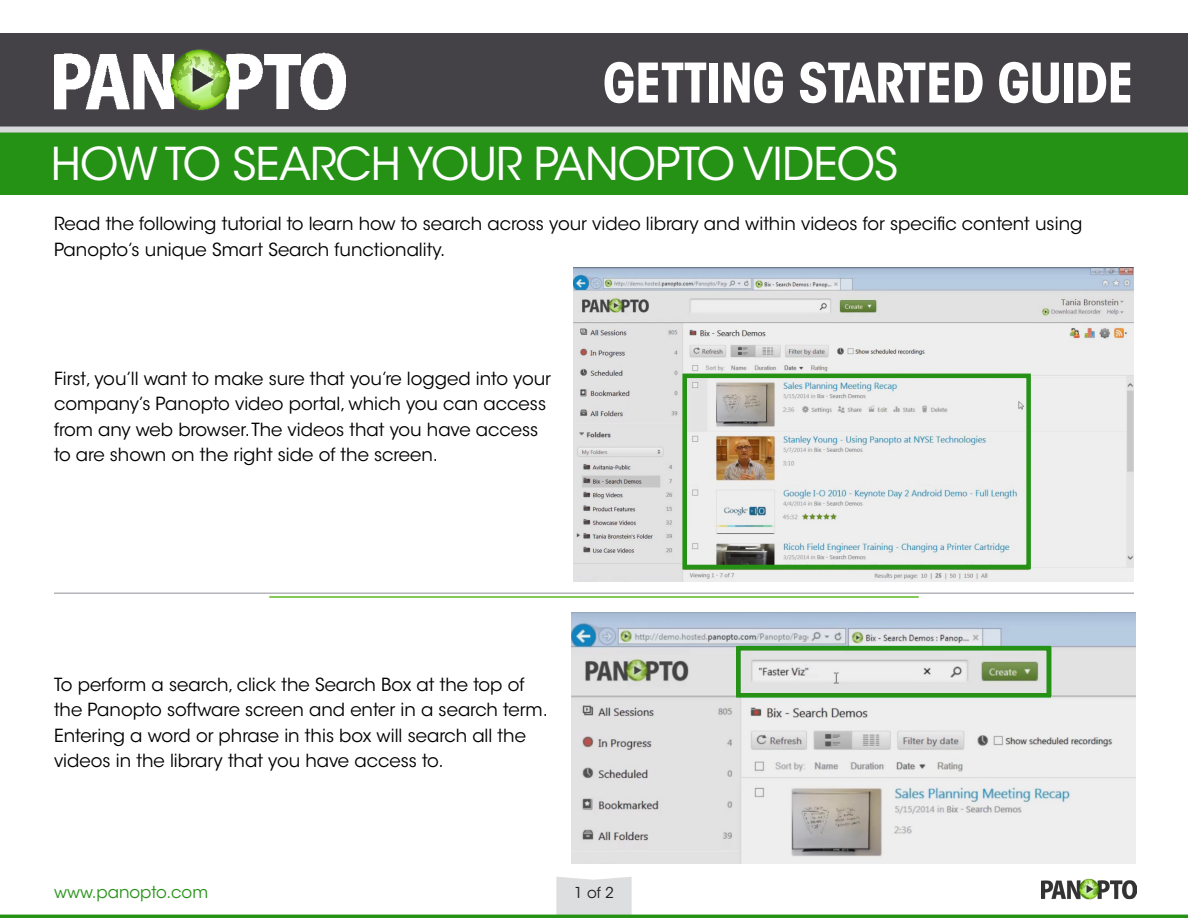
<style>
.page{position:relative;width:1188px;height:918px;background:#fff}
.page>*{position:absolute;margin:0;border:0;box-sizing:border-box;transform-origin:0 0}
.t1{font:700 condensed 54px "ITC Avant Garde Std";letter-spacing:-.02em;color:#fff}
.t2{font:45px "ITC Avant Garde Std";letter-spacing:-.02em;color:#fff}
.Heading_1{font:18px/25.5px "ITC Avant Garde Std";color:#000}
.t3{font:16.5px "ITC Avant Garde Std";color:#259216}
.t4{font:15px "ITC Avant Garde Std";color:#231f20}
</style>
<div class="page">
<svg style="left:556px;top:877px;width:76px;height:38px;background:#dcdede"></svg>
<hr style="left:0;top:915px;width:1188px;height:3px;background:#259216">
<img style="left:1041px;top:878px;width:96px;height:22px">
<div style="left:0;top:33px;width:1188px;height:99px;background:#454247"></div>
<img style="left:54px;top:49px;width:291px;height:78px">
<div style="left:0;top:132px;width:1188px;height:63px;background:#259216"></div>
<div style="left:0;top:127px;width:1188px;height:6px;background:#d8d9db"></div>
<img style="left:573px;top:267px;width:561px;height:314px">
<hr style="left:54px;top:592px;width:1080px;height:2px;background:#b4b5b8">
<hr style="left:269px;top:596px;width:650px;height:2px;background:#5cb921">
<div style="left:682px;top:374px;width:349px;height:195px;border:4px solid #259216"></div>
<img style="left:572px;top:612px;width:563px;height:251px">
<div style="left:736px;top:646px;width:315px;height:51px;border:4px solid #259216"></div>
<h1 class="t1" style="left:603px;top:48px;width:533px">GETTING STARTED GUIDE</h1>
<p class="t2" style="left:51px;top:137px;width:849px">HOW TO SEARCH YOUR PANOPTO VIDEOS</p>
<p class="Heading_1" style="left:54px;top:211px;width:1030px">Read the following tutorial to learn how to search across your video library and within videos for specific content using<br>Panopto’s unique Smart Search functionality.</p>
<p class="Heading_1" style="left:54px;top:366px;width:499px">First, you’ll want to make sure that you’re logged into your company’s Panopto video portal, which you can access from any web browser. The videos that you have access to are shown on the right side of the screen.</p>
<p class="Heading_1" style="left:54px;top:672px;width:495px">To perform a search, click the Search Box at the top of the Panopto software screen and enter in a search term.<br>Entering a word or phrase in this box will search all the videos in the library that you have access to.</p>
<p class="t3" style="left:54px;top:882px;width:156px">www.panopto.com</p>
<p class="t4" style="left:574px;top:883px;width:41px">1 of 2</p>
</div>
